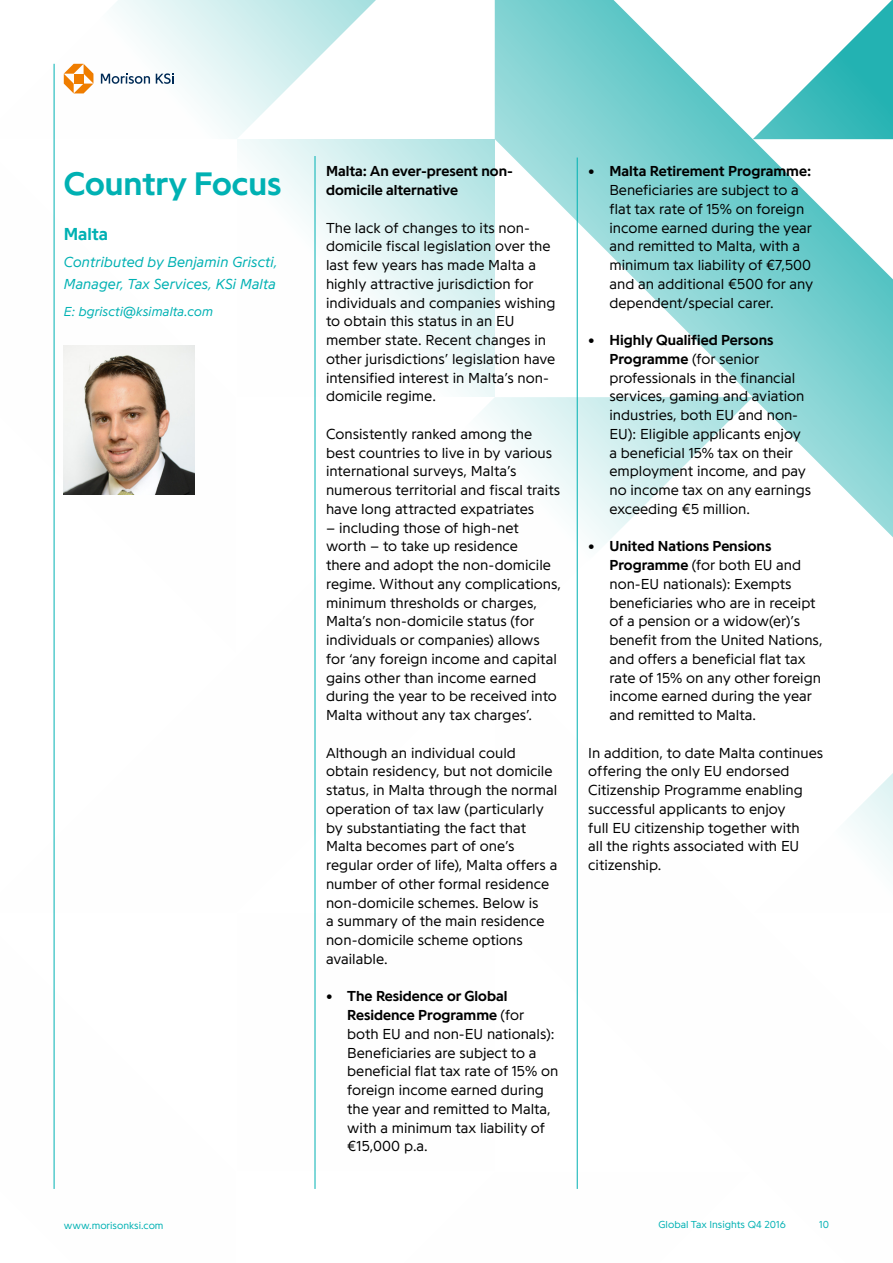
<style>
.page{position:relative;width:893px;height:1263px;background:#fff}
.page>*{position:absolute;margin:0;border:0;box-sizing:border-box;transform-origin:0 0}
.t1{font:700 33.75px "Programme";color:#00b1b3}
.t2{font:700 18px "Programme";color:#00b1b3}
.t3{font:300 15px/18.8px "Programme";color:#000}
.t4{font:700 15px/18.8px "Programme";color:#000}
.t5{font:italic 300 15px/22.5px "Programme";color:#00b1b3}
.t6{font:italic 300 13.5px "Programme";color:#00b1b3}
.t7{font:300 10.5px "Programme";color:#00b1b3}
.s1{font-weight:700}
</style>
<div class="page">
<svg style="left:53px;top:0;width:323px;height:139px"></svg>
<svg style="left:53px;top:148px;width:11px;height:507px"></svg>
<svg style="left:495px;top:0;width:398px;height:550px"></svg>
<svg style="left:753px;top:0;width:140px;height:139px"></svg>
<svg style="left:576px;top:655px;width:317px;height:534px"></svg>
<svg style="left:237px;top:139px;width:258px;height:258px"></svg>
<svg style="left:64px;top:64px;width:29px;height:29px"></svg>
<svg style="left:101px;top:73px;width:73px;height:11px"></svg>
<hr style="left:54px;top:64px;width:1px;height:1125px;background:#00b1b3">
<hr style="left:315px;top:156px;width:1px;height:1033px;background:#00b1b3">
<hr style="left:577px;top:158px;width:1px;height:1031px;background:#00b1b3">
<img style="left:64px;top:345px;width:131px;height:150px">
<h1 class="t1" style="left:64px;top:163px;width:219px">Country Focus</h1>
<p class="t2" style="left:64px;top:223px;width:46px">Malta</p>
<p class="t5" style="left:64px;top:250px;width:215px">Contributed by Benjamin Griscti,<br>Manager, Tax Services, KSi Malta</p>
<p class="t6" style="left:64px;top:303px;width:151px">E: bgriscti@ksimalta.com</p>
<p class="t4" style="left:326px;top:161px;width:188px">Malta: An ever-present non&shy;domicile alternative</p>
<p class="t3" style="left:326px;top:218px;width:231px">The lack of changes to its non&shy;domicile fiscal legislation over the last few years has made Malta a highly attractive jurisdiction for individuals and companies wishing to obtain this status in an EU member state. Recent changes in other jurisdictions’ legislation have intensified interest in Malta’s non&shy;domicile regime.</p>
<p class="t3" style="left:326px;top:424px;width:236px">Consistently ranked among the best countries to live in by various international surveys, Malta’s numerous territorial and fiscal traits have long attracted expatriates</p>
<p class="t3" style="left:326px;top:518px;width:237px">– including those of high-net worth – to take up residence<br>there and adopt the non-domicile regime. Without any complications, minimum thresholds or charges,<br>Malta’s non-domicile status (for individuals or companies) allows for ‘any foreign income and capital gains other than income earned during the year to be received into<br>Malta without any tax charges’.</p>
<p class="t3" style="left:326px;top:743px;width:233px">Although an individual could obtain residency, but not domicile status, in Malta through the normal operation of tax law (particularly by substantiating the fact that<br>Malta becomes part of one’s regular order of life), Malta offers a number of other formal residence non-domicile schemes. Below is<br>a summary of the main residence non-domicile scheme options available.</p>
<p class="t3" style="left:347px;top:986px;width:213px;text-indent:-21px"><span class="s1">• The Residence or Global<br>Residence Programme</span> (for both EU and non-EU nationals):<br>Beneficiaries are subject to a beneficial flat tax rate of 15% on foreign income earned during the year and remitted to Malta, with a minimum tax liability of €15,000 p.a.</p>
<p class="t4" style="left:588px;top:161px;width:224px">• Malta Retirement Programme:</p>
<p class="t3" style="left:609px;top:180px;width:205px">Beneficiaries are subject to a flat tax rate of 15% on foreign income earned during the year and remitted to Malta, with a minimum tax liability of €7,500 and an additional €500 for any dependent/special carer.</p>
<p class="t3" style="left:609px;top:330px;width:203px;text-indent:-21px"><span class="s1">• Highly Qualified Persons<br>Programme</span> (for senior professionals in the financial services, gaming and aviation industries, both EU and non-<br>EU): Eligible applicants enjoy a beneficial 15% tax on their employment income, and pay no income tax on any earnings exceeding €5 million.</p>
<p class="t3" style="left:609px;top:536px;width:215px;text-indent:-21px"><span class="s1">• United Nations Pensions<br>Programme</span> (for both EU and non-EU nationals): Exempts beneficiaries who are in receipt of a pension or a widow(er)’s benefit from the United Nations, and offers a beneficial flat tax rate of 15% on any other foreign income earned during the year and remitted to Malta.</p>
<p class="t3" style="left:588px;top:743px;width:236px">In addition, to date Malta continues offering the only EU endorsed<br>Citizenship Programme enabling successful applicants to enjoy<br>full EU citizenship together with<br>all the rights associated with EU citizenship.</p>
<p class="t7" style="left:658px;top:1217px;width:129px">Global Tax Insights Q4 2016</p>
<p class="t7" style="left:64px;top:1219px;width:101px">www.morisonksi.com</p>
<p class="t7" style="left:819px;top:1217px;width:11px">10</p>
</div>
